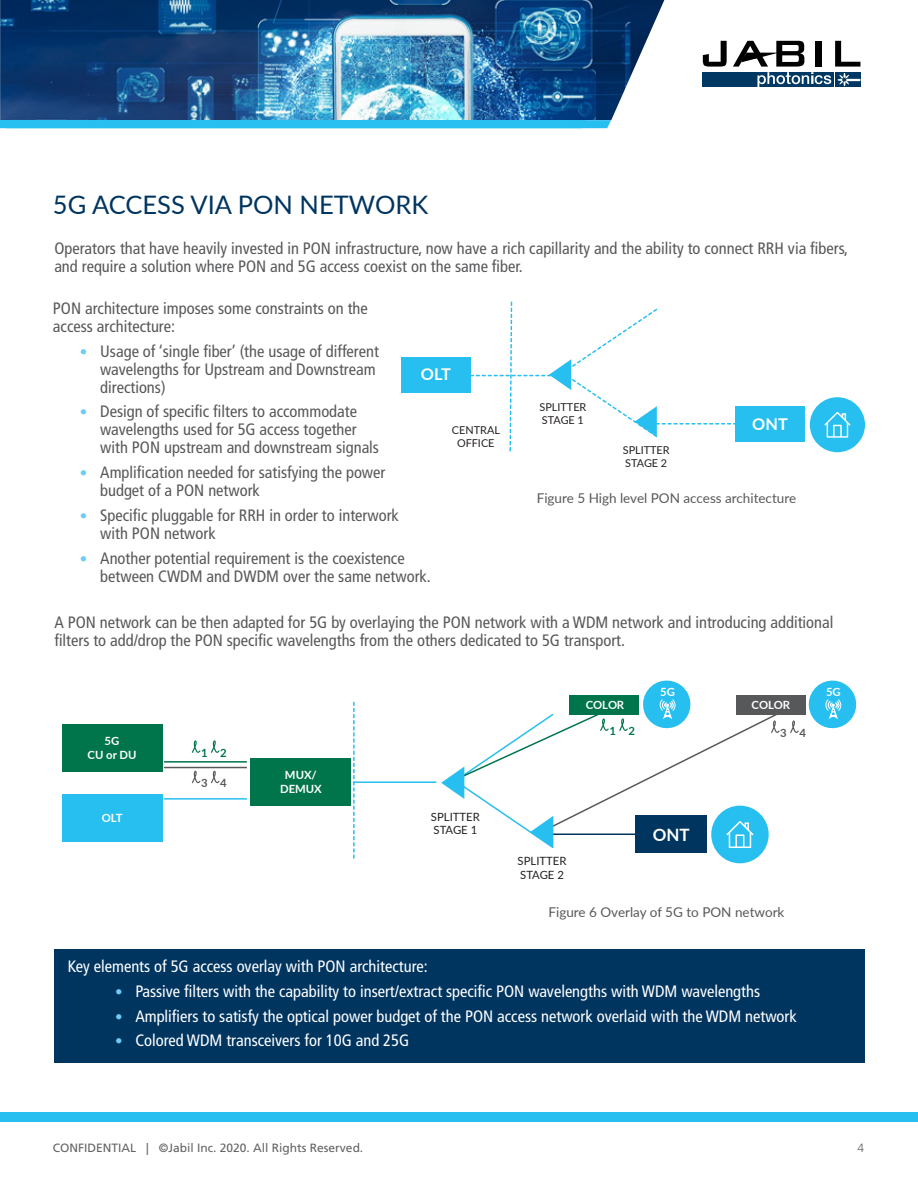
<style>
.page{position:relative;width:918px;height:1188px;background:#fff}
.page>*{position:absolute;margin:0;border:0;box-sizing:border-box;transform-origin:0 0}
.t1{font:25.5px "Lato";color:#003560}
.t2{font:700 17.1px "Lato";color:#fff}
.Body_Copy{font:condensed 16.5px/18px "Frutiger LT Std";color:#57585a}
.Body_Copy-2{font:condensed 16.5px "Frutiger LT Std";color:#fff}
.t3{font:700 16.2px "Lato";color:#fff}
.t4{font:13.5px "Lato";color:#57585a}
.t5{font:12px "Frutiger LT Std";color:#636366}
.t6{font:300 12px "Frutiger LT Std";color:#636366}
.t7{font:700 11.4px/13.6px "Lato";color:#fff;text-align:center}
.t8{font:11.4px/13.6px "Lato";color:#231f20}
.t9{font:700 11.4px "Lato";color:#00754b}
.t10{font:700 11.4px "Lato";color:#57585a}
.t11{font:10.8px/13px "Lato";color:#231f20}
.s1{font-size:15px;color:#6cccf4}
</style>
<div class="page">
<img style="left:0;top:0;width:664px;height:120px">
<svg style="left:703px;top:41px;width:24px;height:26px"></svg>
<div style="left:702px;top:72px;width:132px;height:15px;background:#003864"></div>
<svg style="left:733px;top:41px;width:128px;height:46px"></svg>
<div style="left:0;top:120px;width:611px;height:8px;background:#26bff0"></div>
<div style="left:0;top:1112px;width:918px;height:10px;background:#26bff0"></div>
<div style="left:401px;top:357px;width:69px;height:35px;background:#26bff0"></div>
<div style="left:735px;top:406px;width:69px;height:36px;background:#26bff0"></div>
<svg style="left:470px;top:301px;width:265px;height:151px"></svg>
<div style="left:810px;top:397px;width:55px;height:55px;background:#26bff0;border-radius:50%"></div>
<svg style="left:824px;top:412px;width:26px;height:26px"></svg>
<div style="left:251px;top:759px;width:100px;height:47px;background:#00754b"></div>
<div style="left:62px;top:724px;width:100px;height:48px;background:#00754b"></div>
<div style="left:62px;top:794px;width:100px;height:48px;background:#26bff0"></div>
<hr style="left:164px;top:761px;width:83px;height:2px;background:#00754b">
<hr style="left:164px;top:767px;width:83px;height:1px;background:#57585a">
<hr style="left:164px;top:798px;width:83px;height:2px;background:#26bff0">
<hr style="left:354px;top:781px;width:82px;height:2px;background:#26bff0">
<svg style="left:192px;top:740px;width:8px;height:13px"></svg>
<svg style="left:211px;top:740px;width:9px;height:13px"></svg>
<svg style="left:192px;top:771px;width:8px;height:12px"></svg>
<svg style="left:211px;top:771px;width:9px;height:12px"></svg>
<div style="left:635px;top:816px;width:72px;height:37px;background:#003560"></div>
<div style="left:736px;top:696px;width:70px;height:19px;background:#57585a"></div>
<svg style="left:790px;top:720px;width:9px;height:13px"></svg>
<div style="left:711px;top:806px;width:58px;height:57px;background:#26bff0;border-radius:50%"></div>
<svg style="left:805px;top:680px;width:52px;height:49px"></svg>
<svg style="left:441px;top:680px;width:339px;height:170px"></svg>
<svg style="left:353px;top:702px;width:2px;height:156px"></svg>
<div style="left:54px;top:949px;width:811px;height:114px;background:#003560"></div>
<p class="t1" style="left:53px;top:187px;width:377px">5G ACCESS VIA PON NETWORK</p>
<p class="Body_Copy" style="left:54px;top:240px;width:795px">Operators that have heavily invested in PON infrastructure, now have a rich capillarity and the ability to connect RRH via fibers, and require a solution where PON and 5G access coexist on the same fiber.</p>
<p class="Body_Copy" style="left:53px;top:299px;width:316px">PON architecture imposes some constraints on the access architecture:</p>
<p class="Body_Copy" style="left:100px;top:342px;width:280px;text-indent:-20px"><span class="s1">•</span> Usage of ‘single fiber’ (the usage of different wavelengths for Upstream and Downstream directions)</p>
<p class="Body_Copy" style="left:100px;top:403px;width:280px;text-indent:-20px"><span class="s1">•</span> Design of specific filters to accommodate wavelengths used for 5G access together with PON upstream and downstream signals</p>
<p class="Body_Copy" style="left:100px;top:464px;width:287px;text-indent:-20px"><span class="s1">•</span> Amplification needed for satisfying the power budget of a PON network</p>
<p class="Body_Copy" style="left:100px;top:506px;width:300px;text-indent:-20px"><span class="s1">•</span> Specific pluggable for RRH in order to interwork with PON network</p>
<p class="Body_Copy" style="left:100px;top:549px;width:332px;text-indent:-20px"><span class="s1">•</span> Another potential requirement is the coexistence between CWDM and DWDM over the same network.</p>
<p class="t3" style="left:421px;top:362px;width:31px">OLT</p>
<p class="t11" style="left:539px;top:400px;width:48px">SPLITTER<br>STAGE 1</p>
<p class="t11" style="left:452px;top:423px;width:49px">CENTRAL</p>
<p class="t3" style="left:752px;top:412px;width:37px">ONT</p>
<p class="t11" style="left:457px;top:436px;width:39px">OFFICE</p>
<p class="t11" style="left:623px;top:443px;width:48px">SPLITTER<br>STAGE 2</p>
<p class="t4" style="left:537px;top:488px;width:261px">Figure 5 High level PON access architecture</p>
<p class="Body_Copy" style="left:54px;top:613px;width:781px">A PON network can be then adapted for 5G by overlaying the PON network with a WDM network and introducing additional filters to add/drop the PON specific wavelengths from the others dedicated to 5G transport.</p>
<p class="t7" style="left:88px;top:734px;width:50px">5G<br>CU or DU</p>
<p class="t7" style="left:102px;top:811px;width:22px">OLT</p>
<p class="t9" style="left:201px;top:744px;width:27px">1 2</p>
<p class="t10" style="left:201px;top:774px;width:27px">3 4</p>
<p class="t7" style="left:280px;top:768px;width:43px">MUX/<br>DEMUX</p>
<p class="t8" style="left:431px;top:809px;width:50px">SPLITTER<br>STAGE 1</p>
<p class="t7" style="left:660px;top:684px;width:16px">5G</p>
<p class="t7" style="left:826px;top:684px;width:16px">5G</p>
<p class="t7" style="left:586px;top:698px;width:40px">COLOR</p>
<p class="t7" style="left:752px;top:698px;width:40px">COLOR</p>
<p class="t10" style="left:780px;top:724px;width:27px">3 4</p>
<p class="t9" style="left:609px;top:722px;width:27px">1 2</p>
<p class="t8" style="left:518px;top:854px;width:50px">SPLITTER<br>STAGE 2</p>
<p class="t2" style="left:653px;top:822px;width:38px">ONT</p>
<p class="t4" style="left:549px;top:903px;width:237px">Figure 6 Overlay of 5G to PON network</p>
<p class="Body_Copy-2" style="left:68px;top:957px;width:362px">Key elements of 5G access overlay with PON architecture:</p>
<p class="Body_Copy-2" style="left:115px;top:982px;width:647px"><span class="s1">•</span> Passive filters with the capability to insert/extract specific PON wavelengths with WDM wavelengths</p>
<p class="Body_Copy-2" style="left:115px;top:1006px;width:683px"><span class="s1">•</span> Amplifiers to satisfy the optical power budget of the PON access network overlaid with the WDM network</p>
<p class="Body_Copy-2" style="left:115px;top:1031px;width:296px"><span class="s1">•</span> Colored WDM transceivers for 10G and 25G</p>
<p class="t5" style="left:53px;top:1141px;width:312px">CONFIDENTIAL | ©Jabil Inc. 2020. All Rights Reserved.</p>
<p class="t6" style="left:857px;top:1141px;width:8px">4</p>
</div>
